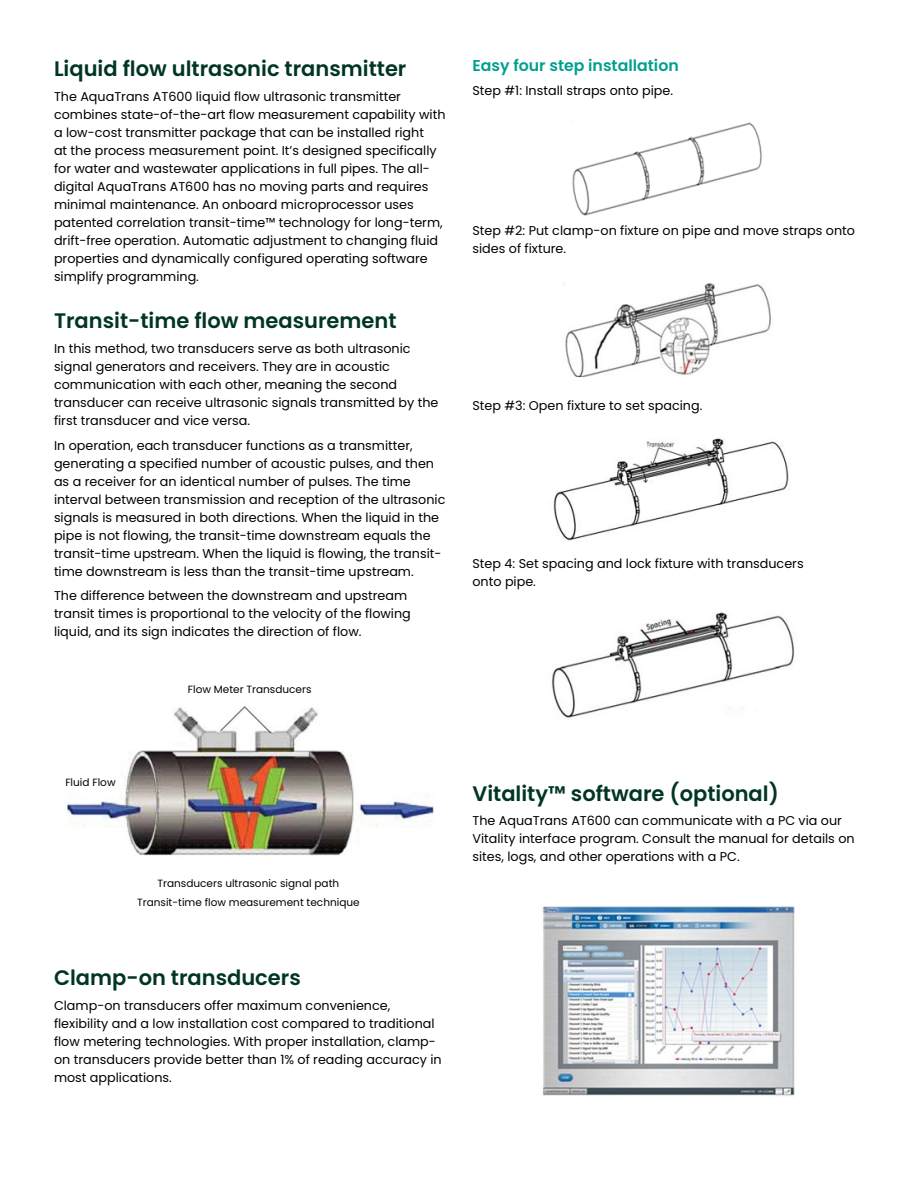
<style>
.page{position:relative;width:918px;height:1188px;background:#fff}
.page>*{position:absolute;margin:0;border:0;box-sizing:border-box;transform-origin:0 0}
.t1{font:600 21px "Poppins";color:#003525}
.t2{font:600 15.75px "Poppins";color:#00a08e}
.t3{font:12.75px/18px "Poppins";color:#000}
.t4{font:10.5px/19.5px "Poppins";color:#000;text-align:center}
</style>
<div class="page">
<img style="left:542px;top:906px;width:253px;height:190px">
<img style="left:572px;top:122px;width:190px;height:94px">
<img style="left:563px;top:283px;width:208px;height:95px">
<img style="left:553px;top:438px;width:238px;height:103px">
<img style="left:551px;top:612px;width:243px;height:106px">
<img style="left:67px;top:689px;width:367px;height:167px">
<h1 class="t1" style="left:54px;top:57px;width:354px">Liquid flow ultrasonic transmitter</h1>
<p class="t3" style="left:54px;top:87px;width:393px">The AquaTrans AT600 liquid flow ultrasonic transmitter combines state-of-the-art flow measurement capability with a low-cost transmitter package that can be installed right<br>at the process measurement point. It’s designed specifically for water and wastewater applications in full pipes. The all&shy;digital AquaTrans AT600 has no moving parts and requires minimal maintenance. An onboard microprocessor uses patented correlation transit-time™ technology for long-term, drift-free operation. Automatic adjustment to changing fluid properties and dynamically configured operating software simplify programming.</p>
<h1 class="t1" style="left:54px;top:309px;width:344px">Transit-time flow measurement</h1>
<p class="t3" style="left:54px;top:339px;width:386px">In this method, two transducers serve as both ultrasonic signal generators and receivers. They are in acoustic communication with each other, meaning the second transducer can receive ultrasonic signals transmitted by the first transducer and vice versa.</p>
<p class="t3" style="left:54px;top:436px;width:393px">In operation, each transducer functions as a transmitter, generating a specified number of acoustic pulses, and then as a receiver for an identical number of pulses. The time interval between transmission and reception of the ultrasonic signals is measured in both directions. When the liquid in the pipe is not flowing, the transit-time downstream equals the transit-time upstream. When the liquid is flowing, the transit&shy;time downstream is less than the transit-time upstream.</p>
<p class="t3" style="left:54px;top:587px;width:358px">The difference between the downstream and upstream transit times is proportional to the velocity of the flowing liquid, and its sign indicates the direction of flow.</p>
<p class="t4" style="left:188px;top:680px;width:125px">Flow Meter Transducers</p>
<p class="t2" style="left:472px;top:56px;width:208px">Easy four step installation</p>
<p class="t3" style="left:472px;top:82px;width:202px">Step #1: Install straps onto pipe.</p>
<p class="t3" style="left:472px;top:221px;width:384px">Step #2: Put clamp-on fixture on pipe and move straps onto sides of fixture.</p>
<p class="t3" style="left:472px;top:397px;width:231px">Step #3: Open fixture to set spacing.</p>
<p class="t3" style="left:472px;top:554px;width:333px">Step 4: Set spacing and lock fixture with transducers onto pipe.</p>
<p class="t4" style="left:65px;top:772px;width:52px">Fluid Flow</p>
<p class="t4" style="left:137px;top:873px;width:224px">Transducers ultrasonic signal path<br>Transit-time flow measurement technique</p>
<h1 class="t1" style="left:54px;top:966px;width:248px">Clamp-on transducers</h1>
<p class="t3" style="left:54px;top:996px;width:389px">Clamp-on transducers offer maximum convenience, flexibility and a low installation cost compared to traditional flow metering technologies. With proper installation, clamp&shy;on transducers provide better than 1% of reading accuracy in most applications.</p>
<h1 class="t1" style="left:472px;top:781px;width:308px">Vitality™ software (optional)</h1>
<p class="t3" style="left:472px;top:812px;width:384px">The AquaTrans AT600 can communicate with a PC via our<br>Vitality interface program. Consult the manual for details on sites, logs, and other operations with a PC.</p>
</div>
